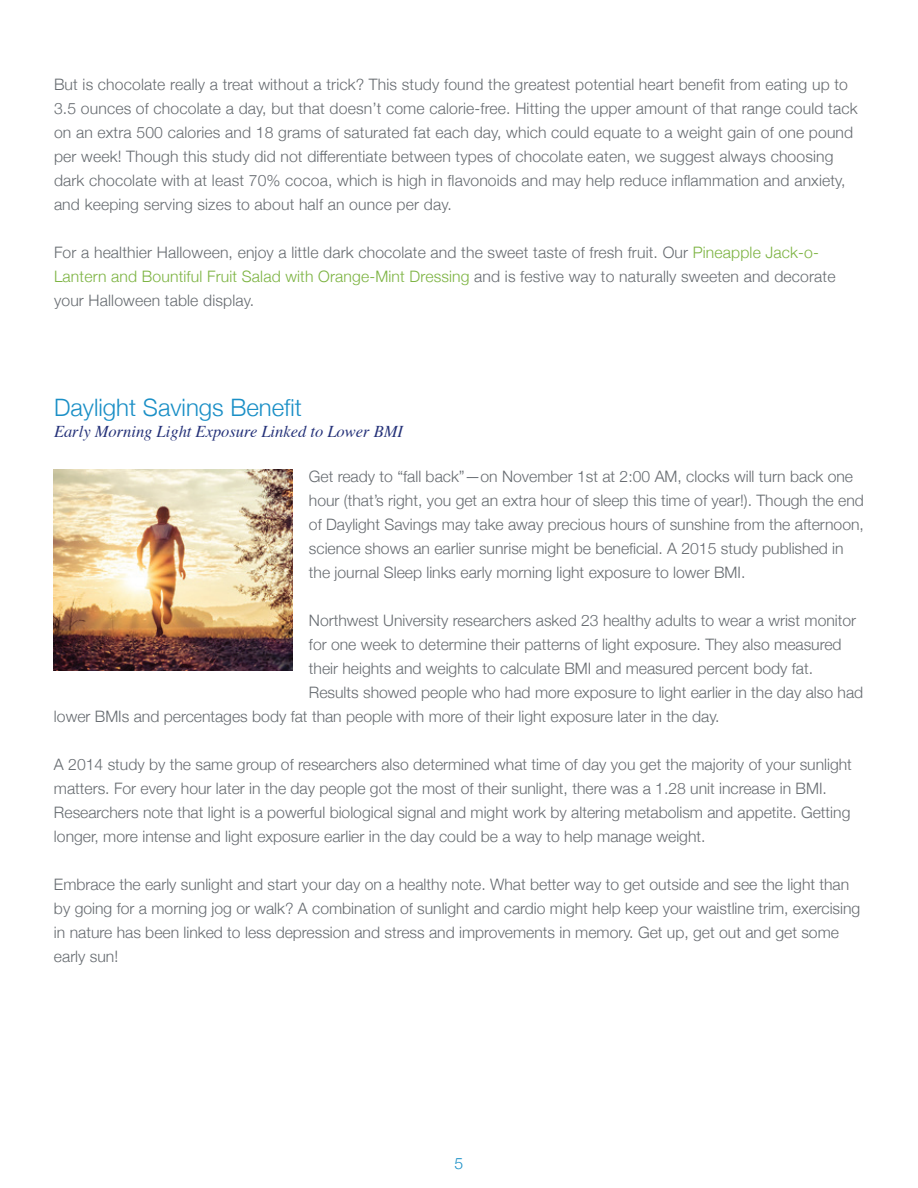
<style>
.page{position:relative;width:918px;height:1188px;background:#fff}
.page>*{position:absolute;margin:0;border:0;box-sizing:border-box;transform-origin:0 0}
.t1{font:300 24px "Helvetica Neue";color:#1a8fc6}
.t2{font:italic 16.5px "Times";color:#253279}
.t3{font:300 15.75px/24px "Helvetica Neue";color:#666b70}
.t4{font:300 15.75px "Helvetica Neue";color:#1a8fc6}
.s1{color:#7cb341}
</style>
<div class="page">
<img style="left:54px;top:470px;width:239px;height:200px">
<p class="t3" style="left:54px;top:71px;width:805px">But is chocolate really a treat without a trick? This study found the greatest potential heart benefit from eating up to 3.5 ounces of chocolate a day, but that doesn’t come calorie-free. Hitting the upper amount of that range could tack on an extra 500 calories and 18 grams of saturated fat each day, which could equate to a weight gain of one pound per week! Though this study did not differentiate between types of chocolate eaten, we suggest always choosing dark chocolate with at least 70% cocoa, which is high in flavonoids and may help reduce inflammation and anxiety, and keeping serving sizes to about half an ounce per day.</p>
<p class="t3" style="left:54px;top:239px;width:783px">For a healthier Halloween, enjoy a little dark chocolate and the sweet taste of fresh fruit. Our <span class="s1">Pineapple Jack-o-<br>Lantern and Bountiful Fruit Salad with Orange-Mint Dressing</span> and is festive way to naturally sweeten and decorate your Halloween table display.</p>
<h1 class="t1" style="left:54px;top:388px;width:250px">Daylight Savings Benefit</h1>
<p class="t2" style="left:54px;top:417px;width:351px">Early Morning Light Exposure Linked to Lower BMI</p>
<p class="t3" style="left:309px;top:463px;width:557px">Get ready to “fall back”—on November 1st at 2:00 AM, clocks will turn back one hour (that’s right, you get an extra hour of sleep this time of year!). Though the end of Daylight Savings may take away precious hours of sunshine from the afternoon, science shows an earlier sunrise might be beneficial. A 2015 study published in the journal Sleep links early morning light exposure to lower BMI.</p>
<p class="t3" style="left:309px;top:607px;width:549px">Northwest University researchers asked 23 healthy adults to wear a wrist monitor</p>
<p class="t3" style="left:309px;top:631px;width:534px">for one week to determine their patterns of light exposure. They also measured</p>
<p class="t3" style="left:309px;top:655px;width:506px">their heights and weights to calculate BMI and measured percent body fat.</p>
<p class="t3" style="left:309px;top:679px;width:556px">Results showed people who had more exposure to light earlier in the day also had</p>
<p class="t3" style="left:54px;top:703px;width:667px">lower BMIs and percentages body fat than people with more of their light exposure later in the day.</p>
<p class="t3" style="left:54px;top:751px;width:799px">A 2014 study by the same group of researchers also determined what time of day you get the majority of your sunlight matters. For every hour later in the day people got the most of their sunlight, there was a 1.28 unit increase in BMI.<br>Researchers note that light is a powerful biological signal and might work by altering metabolism and appetite. Getting longer, more intense and light exposure earlier in the day could be a way to help manage weight.</p>
<p class="t3" style="left:54px;top:871px;width:808px">Embrace the early sunlight and start your day on a healthy note. What better way to get outside and see the light than by going for a morning jog or walk? A combination of sunlight and cardio might help keep your waistline trim, exercising in nature has been linked to less depression and stress and improvements in memory. Get up, get out and get some early sun!</p>
<p class="t4" style="left:455px;top:1151px;width:10px">5</p>
</div>
